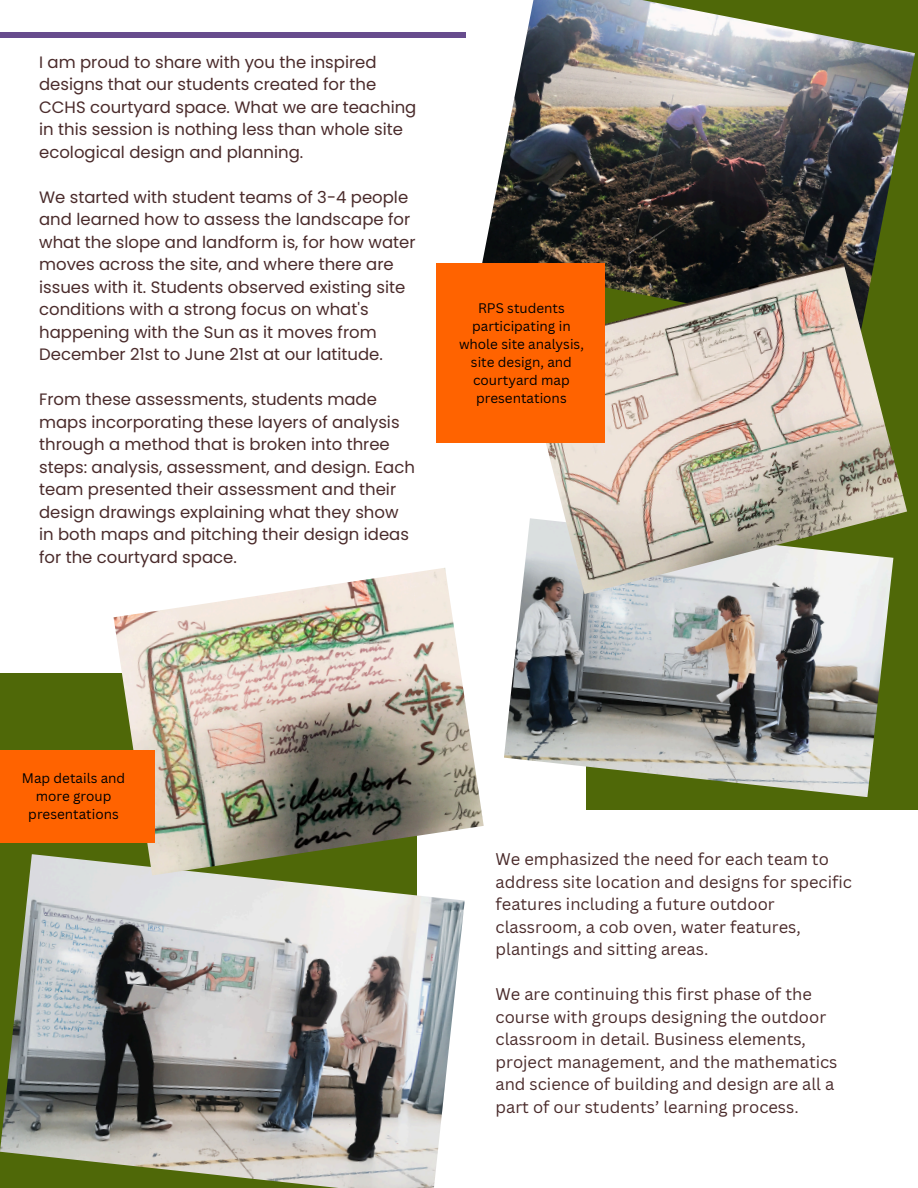
<style>
.page{position:relative;width:918px;height:1188px;background:#fff}
.page>*{position:absolute;margin:0;border:0;box-sizing:border-box;transform-origin:0 0}
.t1{font:16.5px/22.5px "Poppins";color:#4a2b2b}
.t2{font:16.5px/22.5px "Canva Sans";color:#4a2b2b}
.t3{font:13.5px/18px "Canva Sans";color:#000;text-align:center}
</style>
<div class="page">
<div style="left:0;top:33px;width:465px;height:5px;background:#674c8d"></div>
<div style="left:586px;top:0;width:332px;height:810px;background:#4f6808"></div>
<div style="left:0;top:674px;width:416px;height:514px;background:#4f6808"></div>
<img style="left:0;top:854px;width:465px;height:334px">
<img style="left:504px;top:594px;width:386px;height:203px">
<img style="left:114px;top:568px;width:370px;height:307px">
<img style="left:482px;top:0;width:433px;height:263px">
<img style="left:521px;top:263px;width:386px;height:331px">
<div style="left:437px;top:263px;width:168px;height:180px;background:#ff6300"></div>
<div style="left:0;top:750px;width:154px;height:93px;background:#ff6300"></div>
<p class="t1" style="left:39px;top:51px;width:379px">I am proud to share with you the inspired designs that our students created for the CCHS courtyard space. What we are teaching in this session is nothing less than whole site ecological design and planning.</p>
<p class="t1" style="left:39px;top:186px;width:378px">We started with student teams of 3-4 people and learned how to assess the landscape for what the slope and landform is, for how water moves across the site, and where there are issues with it. Students observed existing site conditions with a strong focus on what's happening with the Sun as it moves from December 21st to June 21st at our latitude.</p>
<p class="t1" style="left:39px;top:388px;width:377px">From these assessments, students made maps incorporating these layers of analysis through a method that is broken into three steps: analysis, assessment, and design. Each team presented their assessment and their design drawings explaining what they show in both maps and pitching their design ideas for the courtyard space.</p>
<p class="t3" style="left:459px;top:299px;width:126px">RPS students participating in whole site analysis, site design, and courtyard map presentations</p>
<p class="t3" style="left:22px;top:769px;width:105px">Map details and more group presentations</p>
<p class="t2" style="left:496px;top:848px;width:358px">We emphasized the need for each team to address site location and designs for specific features including a future outdoor classroom, a cob oven, water features, plantings and sitting areas.</p>
<p class="t2" style="left:496px;top:983px;width:343px">We are continuing this first phase of the course with groups designing the outdoor classroom in detail. Business elements, project management, and the mathematics and science of building and design are all a part of our students’ learning process.</p>
</div>
